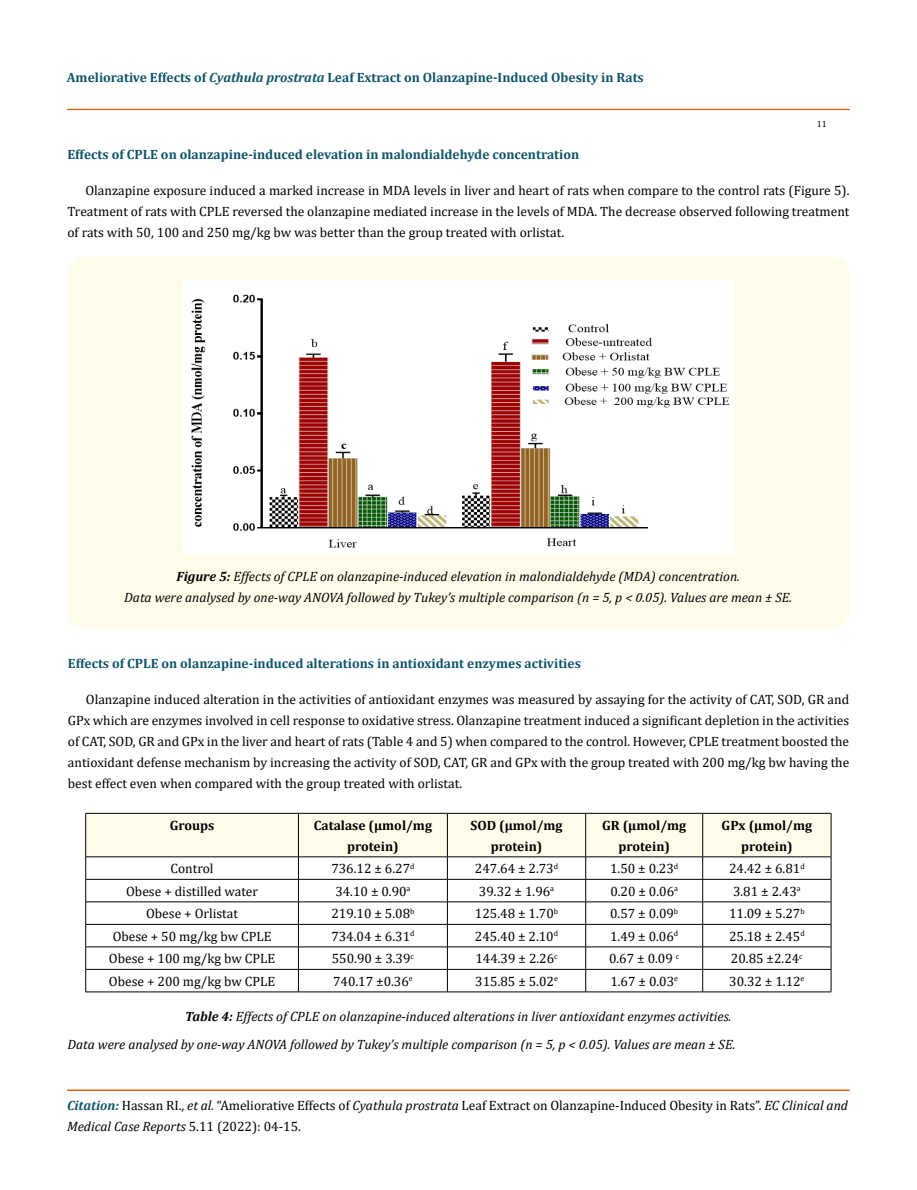
<style>
.page{position:relative;width:917px;height:1190px;background:#fff}
.page>*{position:absolute;margin:0;border:0;box-sizing:border-box;transform-origin:0 0}
.t1{font:13.5px/21px "Cambria";color:#000;text-align:justify}
.Heading_1{font:italic 13.5px "Cambria";color:#000}
.t2{font:700 13.5px "Cambria";color:#0e546a}
.t3{font:700 13.5px/21px "Cambria";color:#000;text-align:center}
.t4{font:9px "Cambria";color:#000}
.s1{font-style:italic}
.s2{font-weight:700}
.s3{font-weight:700;font-style:italic;color:#0e546a}
</style>
<div class="page">
<div style="left:67px;top:109px;width:782px;height:1px;border:1px solid #e05d1a"></div>
<div style="left:67px;top:1090px;width:782px;height:1px;border:1px solid #e05d1a"></div>
<svg style="left:85px;top:813px;width:746px;height:178px"></svg>
<hr style="left:85px;top:991px;width:213px;height:1px;background:#000">
<hr style="left:298px;top:991px;width:149px;height:1px;background:#000">
<hr style="left:447px;top:991px;width:138px;height:1px;background:#000">
<hr style="left:585px;top:991px;width:117px;height:1px;background:#000">
<hr style="left:702px;top:991px;width:129px;height:1px;background:#000">
<div style="left:68px;top:256px;width:781px;height:372px;background:#fffde9;border-radius:18px"></div>
<img style="left:183px;top:280px;width:551px;height:274px">
<p class="t2" style="left:67px;top:68px;width:578px">Ameliorative Effects of <span class="s1">Cyathula prostrata</span> Leaf Extract on Olanzapine-Induced Obesity in Rats</p>
<p class="t4" style="left:816px;top:118px;width:11px">11</p>
<p class="t2" style="left:67px;top:145px;width:513px">Effects of CPLE on olanzapine-induced elevation in malondialdehyde concentration</p>
<p class="t1" style="left:67px;top:180px;width:783px;text-indent:18px">Olanzapine exposure induced a marked increase in MDA levels in liver and heart of rats when compare to the control rats (Figure 5).<br>Treatment of rats with CPLE reversed the olanzapine mediated increase in the levels of MDA. The decrease observed following treatment of rats with 50, 100 and 250 mg/kg bw was better than the group treated with orlistat.</p>
<p class="Heading_1" style="left:176px;top:567px;width:565px"><span class="s2">Figure 5:</span> Effects of CPLE on olanzapine-induced elevation in malondialdehyde (MDA) concentration.</p>
<p class="Heading_1" style="left:124px;top:588px;width:669px">Data were analysed by one-way ANOVA followed by Tukey’s multiple comparison (n = 5, p &lt; 0.05). Values are mean ± SE.</p>
<p class="t2" style="left:68px;top:654px;width:514px">Effects of CPLE on olanzapine-induced alterations in antioxidant enzymes activities</p>
<p class="t1" style="left:68px;top:689px;width:782px;text-indent:18px">Olanzapine induced alteration in the activities of antioxidant enzymes was measured by assaying for the activity of CAT, SOD, GR and GPx which are enzymes involved in cell response to oxidative stress. Olanzapine treatment induced a significant depletion in the activities of CAT, SOD, GR and GPx in the liver and heart of rats (Table 4 and 5) when compared to the control. However, CPLE treatment boosted the antioxidant defense mechanism by increasing the activity of SOD, CAT, GR and GPx with the group treated with 200 mg/kg bw having the best effect even when compared with the group treated with orlistat.</p>
<p class="t3" style="left:170px;top:814px;width:46px">Groups</p>
<p class="t3" style="left:314px;top:814px;width:120px">Catalase (µmol/mg protein)</p>
<p class="t3" style="left:470px;top:814px;width:94px">SOD (µmol/mg protein)</p>
<p class="t3" style="left:602px;top:814px;width:86px">GR (µmol/mg protein)</p>
<p class="t3" style="left:721px;top:814px;width:92px">GPx (µmol/mg protein)</p>
<p class="t1" style="left:170px;top:858px;width:45px">Control</p>
<p class="t1" style="left:331px;top:858px;width:85px">736.12 ± 6.27<sup>d</sup></p>
<p class="t1" style="left:475px;top:858px;width:85px">247.64 ± 2.73<sup>d</sup></p>
<p class="t1" style="left:610px;top:858px;width:70px">1.50 ± 0.23<sup>d</sup></p>
<p class="t1" style="left:729px;top:858px;width:77px">24.42 ± 6.81<sup>d</sup></p>
<p class="t1" style="left:126px;top:880px;width:133px">Obese + distilled water</p>
<p class="t1" style="left:335px;top:880px;width:77px">34.10 ± 0.90<sup>a</sup></p>
<p class="t1" style="left:479px;top:880px;width:77px">39.32 ± 1.96<sup>a</sup></p>
<p class="t1" style="left:610px;top:880px;width:69px">0.20 ± 0.06<sup>a</sup></p>
<p class="t1" style="left:733px;top:880px;width:69px">3.81 ± 2.43<sup>a</sup></p>
<p class="t1" style="left:146px;top:903px;width:93px">Obese + Orlistat</p>
<p class="t1" style="left:331px;top:903px;width:85px">219.10 ± 5.08<sup>b</sup></p>
<p class="t1" style="left:475px;top:903px;width:85px">125.48 ± 1.70<sup>b</sup></p>
<p class="t1" style="left:610px;top:903px;width:70px">0.57 ± 0.09<sup>b</sup></p>
<p class="t1" style="left:729px;top:903px;width:77px">11.09 ± 5.27<sup>b</sup></p>
<p class="t1" style="left:113px;top:925px;width:160px">Obese + 50 mg/kg bw CPLE</p>
<p class="t1" style="left:331px;top:925px;width:85px">734.04 ± 6.31<sup>d</sup></p>
<p class="t1" style="left:475px;top:925px;width:85px">245.40 ± 2.10<sup>d</sup></p>
<p class="t1" style="left:610px;top:925px;width:70px">1.49 ± 0.06<sup>d</sup></p>
<p class="t1" style="left:729px;top:925px;width:77px">25.18 ± 2.45<sup>d</sup></p>
<p class="t1" style="left:109px;top:948px;width:168px">Obese + 100 mg/kg bw CPLE</p>
<p class="t1" style="left:332px;top:948px;width:84px">550.90 ± 3.39<sup>c</sup></p>
<p class="t1" style="left:475px;top:948px;width:84px">144.39 ± 2.26<sup>c</sup></p>
<p class="t1" style="left:609px;top:948px;width:72px">0.67 ± 0.09 <sup>c</sup></p>
<p class="t1" style="left:731px;top:948px;width:73px">20.85 ±2.24<sup>c</sup></p>
<p class="t1" style="left:109px;top:970px;width:168px">Obese + 200 mg/kg bw CPLE</p>
<p class="t1" style="left:333px;top:970px;width:81px">740.17 ±0.36<sup>e</sup></p>
<p class="t1" style="left:475px;top:970px;width:84px">315.85 ± 5.02<sup>e</sup></p>
<p class="t1" style="left:610px;top:970px;width:69px">1.67 ± 0.03<sup>e</sup></p>
<p class="t1" style="left:729px;top:970px;width:77px">30.32 ± 1.12<sup>e</sup></p>
<p class="Heading_1" style="left:185px;top:1007px;width:548px"><span class="s2">Table 4:</span> Effects of CPLE on olanzapine-induced alterations in liver antioxidant enzymes activities.</p>
<p class="Heading_1" style="left:67px;top:1035px;width:669px">Data were analysed by one-way ANOVA followed by Tukey’s multiple comparison (n = 5, p &lt; 0.05). Values are mean ± SE.</p>
<p class="t1" style="left:67px;top:1095px;width:782px"><span class="s3">Citation:</span> Hassan RI., <span class="s1">et al.</span> “Ameliorative Effects of <span class="s1">Cyathula prostrata</span> Leaf Extract on Olanzapine-Induced Obesity in Rats”. <span class="s1">EC Clinical and<br>Medical Case Reports</span> 5.11 (2022): 04-15.</p>
</div>
